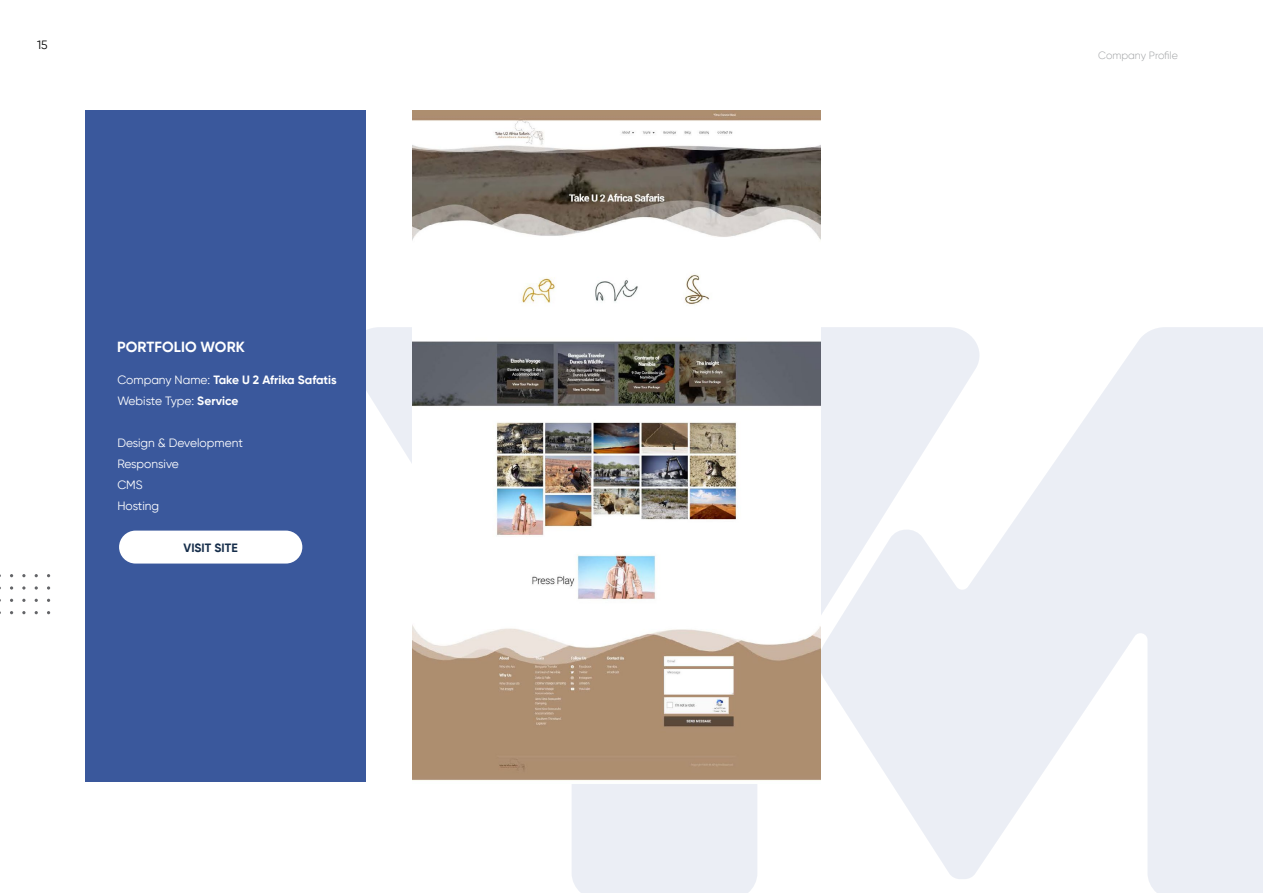
<style>
.page{position:relative;width:1263px;height:893px;background:#fff}
.page>*{position:absolute;margin:0;border:0;box-sizing:border-box;transform-origin:0 0}
.t1{font:700 14.7px "Gilroy";letter-spacing:.01em;color:#fff}
.t2{font:700 12px/21px "Gilroy";color:#fff}
.t3{font:12px/21px "Gilroy";color:#fff}
.t4{font:700 12px "Gilroy";letter-spacing:.01em;color:#152d4a}
.t5{font:12px "Gilroy";color:#000}
.t6{font:300 10.5px "Gilroy";letter-spacing:-.005em;color:#a1a3a5}
.s1{font-weight:400}
</style>
<div class="page">
<svg style="left:987px;top:327px;width:276px;height:566px;fill:#ebeef5"></svg>
<svg style="left:366px;top:327px;width:621px;height:566px;fill:#ebeef5"></svg>
<svg style="left:22px;top:611px;width:4px;height:3px"></svg>
<svg style="left:22px;top:599px;width:4px;height:3px"></svg>
<svg style="left:47px;top:586px;width:3px;height:4px"></svg>
<svg style="left:35px;top:586px;width:3px;height:4px"></svg>
<svg style="left:22px;top:586px;width:4px;height:4px"></svg>
<svg style="left:10px;top:586px;width:3px;height:4px"></svg>
<svg style="left:22px;top:574px;width:4px;height:3px"></svg>
<div style="left:85px;top:111px;width:281px;height:671px;background:#3a589c"></div>
<div style="left:119px;top:531px;width:183px;height:33px;background:#fff;border-radius:16px"></div>
<img style="left:412px;top:110px;width:409px;height:673px">
<p class="t5" style="left:37px;top:37px;width:12px">15</p>
<p class="t1" style="left:117px;top:338px;width:129px">PORTFOLIO WORK</p>
<p class="t2" style="left:117px;top:369px;width:221px"><span class="s1">Company Name:</span> Take U 2 Afrika Safatis<br><span class="s1">Webiste Type:</span> Service</p>
<p class="t3" style="left:117px;top:432px;width:127px">Design &amp; Development<br>Responsive<br>CMS<br>Hosting</p>
<p class="t4" style="left:183px;top:540px;width:56px">VISIT SITE</p>
<p class="t6" style="left:1098px;top:49px;width:81px">Company Profile</p>
</div>
